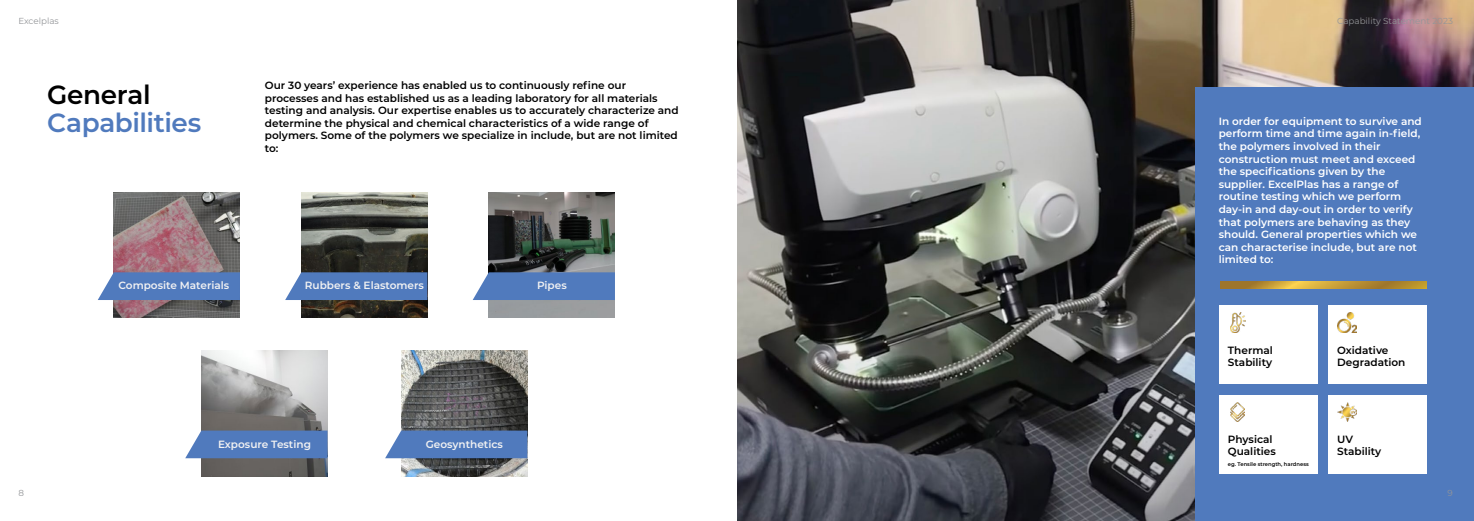
<style>
.page{position:relative;width:1474px;height:521px;background:#fff}
.page>*{position:absolute;margin:0;border:0;box-sizing:border-box;transform-origin:0 0}
.t1{font:600 26.25px "Montserrat";letter-spacing:-.015em;color:#507abd}
.t2{font:600 26.25px "Montserrat";letter-spacing:-.015em;color:#000}
.t3{font:600 10.5px/12.6px "Montserrat";color:#000}
.t4{font:600 10.5px/12.6px "Montserrat";color:#fff}
.t5{font:600 10.5px "Montserrat";color:#f1f1f2}
.t6{font:8.75px "Montserrat";color:#939598}
.t7{font:600 5.25px "Montserrat";color:#000}
</style>
<div class="page">
<img style="left:737px;top:0;width:736px;height:521px">
<img style="left:201px;top:350px;width:126px;height:126px">
<img style="left:301px;top:192px;width:126px;height:126px">
<img style="left:114px;top:192px;width:126px;height:126px">
<img style="left:489px;top:192px;width:126px;height:126px">
<svg style="left:185px;top:430px;width:142px;height:28px;background:#5a81bf"></svg>
<svg style="left:285px;top:272px;width:142px;height:28px;background:#5980bf"></svg>
<svg style="left:98px;top:272px;width:142px;height:28px;background:#5a81bf"></svg>
<svg style="left:472px;top:272px;width:143px;height:28px;background:#5b82c0"></svg>
<div style="left:1195px;top:87px;width:278px;height:434px;background:#507abd"></div>
<svg style="left:1220px;top:282px;width:206px;height:6px"></svg>
<div style="left:1218px;top:305px;width:99px;height:79px;background:#fff"></div>
<div style="left:1327px;top:305px;width:99px;height:79px;background:#fff"></div>
<div style="left:1218px;top:395px;width:99px;height:79px;background:#fff"></div>
<div style="left:1327px;top:395px;width:99px;height:79px;background:#fff"></div>
<img style="left:1230px;top:313px;width:15px;height:19px">
<img style="left:1230px;top:402px;width:14px;height:19px">
<img style="left:1337px;top:313px;width:19px;height:19px">
<img style="left:1337px;top:402px;width:19px;height:19px">
<img style="left:401px;top:350px;width:126px;height:126px">
<svg style="left:385px;top:430px;width:142px;height:28px;background:#5a81be"></svg>
<p class="t6" style="left:18px;top:15px;width:42px">Excelplas</p>
<p class="t6" style="left:1337px;top:15px;width:117px">Capability Statement 2023</p>
<h1 class="t2" style="left:47px;top:76px;width:105px">General</h1>
<h1 class="t1" style="left:47px;top:104px;width:156px">Capabilities</h1>
<p class="t3" style="left:265px;top:78px;width:415px">Our 30 years’ experience has enabled us to continuously refine our processes and has established us as a leading laboratory for all materials testing and analysis. Our expertise enables us to accurately characterize and determine the physical and chemical characteristics of a wide range of polymers. Some of the polymers we specialize in include, but are not limited to:</p>
<p class="t5" style="left:118px;top:278px;width:112px">Composite Materials</p>
<p class="t5" style="left:537px;top:278px;width:31px">Pipes</p>
<p class="t5" style="left:305px;top:278px;width:121px">Rubbers &amp; Elastomers</p>
<p class="t5" style="left:218px;top:436px;width:94px">Exposure Testing</p>
<p class="t5" style="left:426px;top:436px;width:79px">Geosynthetics</p>
<p class="t4" style="left:1218px;top:114px;width:205px">In order for equipment to survive and perform time and time again in-field, the polymers involved in their construction must meet and exceed the specifications given by the supplier. ExcelPlas has a range of routine testing which we perform day-in and day-out in order to verify that polymers are behaving as they should. General properties which we can characterise include, but are not limited to:</p>
<p class="t3" style="left:1227px;top:343px;width:46px">Thermal<br>Stability</p>
<p class="t3" style="left:1227px;top:432px;width:49px">Physical<br>Qualities</p>
<p class="t7" style="left:1227px;top:460px;width:82px">eg. Tensile strength, hardness</p>
<p class="t3" style="left:1337px;top:343px;width:70px">Oxidative<br>Degradation</p>
<p class="t3" style="left:1337px;top:432px;width:46px">UV<br>Stability</p>
<p class="t6" style="left:18px;top:487px;width:7px">8</p>
<p class="t6" style="left:1447px;top:487px;width:7px">9</p>
</div>
